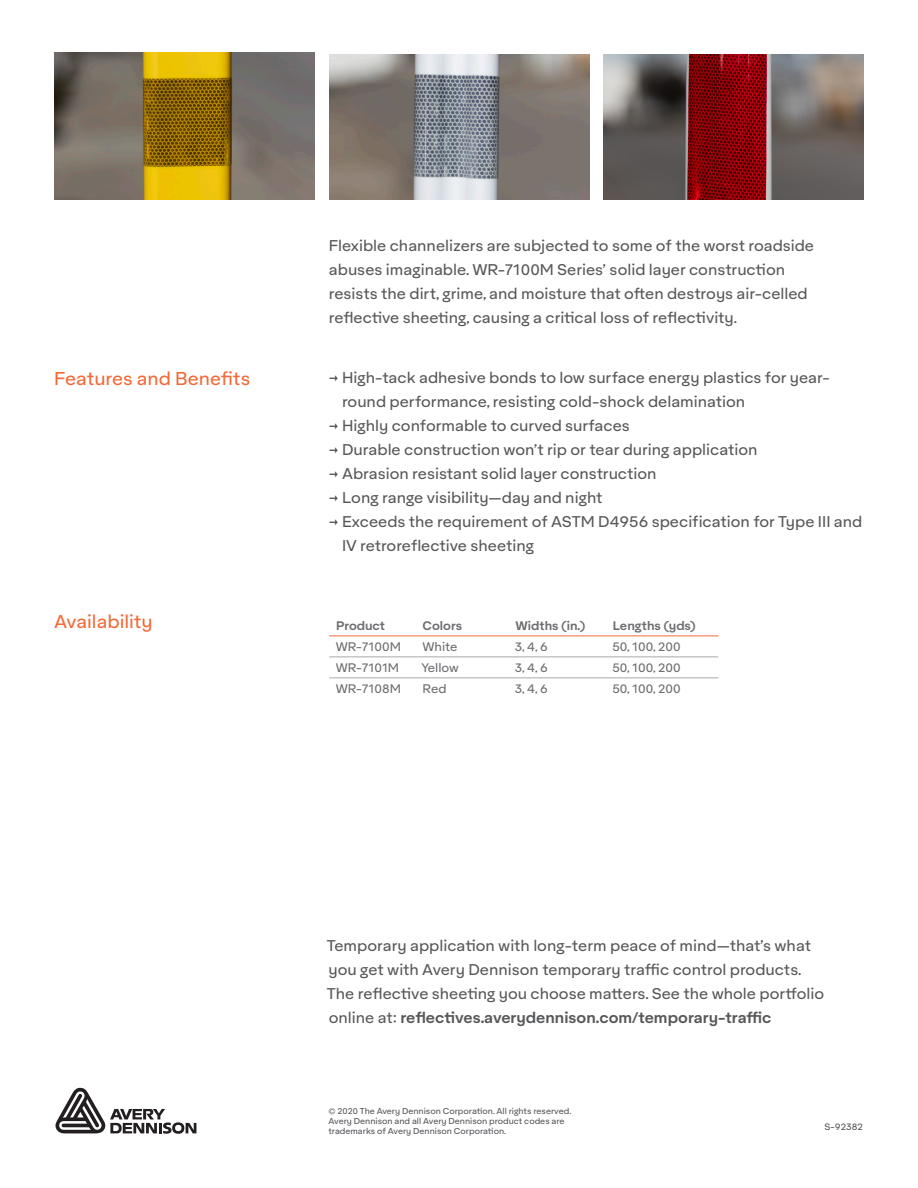
<style>
.page{position:relative;width:918px;height:1188px;background:#fff}
.page>*{position:absolute;margin:0;border:0;box-sizing:border-box;transform-origin:0 0}
.t1{font:18px "Aktifo A";color:#f26a37}
.t2{font:15px/24px "Aktifo A";color:#57585a}
.t3{font:12px "Aktifo A";color:#6c6d70}
.t4{font:600 12px "Aktifo A";color:#6c6d70}
.t5{font:9px "Aktifo A";color:#54555a}
.t6{font:8.25px "Aktifo A";color:#54555a}
.s1{font-weight:600}
</style>
<div class="page">
<svg style="left:55px;top:1087px;width:141px;height:47px"></svg>
<img style="left:54px;top:53px;width:261px;height:146px">
<img style="left:604px;top:54px;width:260px;height:145px">
<img style="left:329px;top:54px;width:261px;height:145px">
<hr style="left:329px;top:635px;width:87px;height:1px;background:#f26a37">
<hr style="left:416px;top:635px;width:93px;height:1px;background:#f26a37">
<hr style="left:509px;top:635px;width:97px;height:1px;background:#f26a37">
<hr style="left:606px;top:635px;width:113px;height:1px;background:#f26a37">
<hr style="left:329px;top:656px;width:87px;height:1px;background:#a8a9ad">
<hr style="left:416px;top:656px;width:93px;height:1px;background:#a8a9ad">
<hr style="left:509px;top:656px;width:97px;height:1px;background:#a8a9ad">
<hr style="left:606px;top:656px;width:113px;height:1px;background:#a8a9ad">
<hr style="left:329px;top:677px;width:87px;height:1px;background:#a8a9ad">
<hr style="left:416px;top:677px;width:93px;height:1px;background:#a8a9ad">
<hr style="left:509px;top:677px;width:97px;height:1px;background:#a8a9ad">
<hr style="left:606px;top:677px;width:113px;height:1px;background:#a8a9ad">
<p class="t1" style="left:54px;top:368px;width:198px">Features and Benefits</p>
<p class="t1" style="left:54px;top:611px;width:100px">Availability</p>
<p class="t2" style="left:329px;top:233px;width:487px">Flexible channelizers are subjected to some of the worst roadside abuses imaginable. WR-7100M Series’ solid layer construction resists the dirt, grime, and moisture that often destroys air-celled reflective sheeting, causing a critical loss of reflectivity.</p>
<p class="t2" style="left:342px;top:365px;width:489px;text-indent:-14px">→ High-tack adhesive bonds to low surface energy plastics for year&shy;round performance, resisting cold-shock delamination</p>
<p class="t2" style="left:328px;top:413px;width:303px">→ Highly conformable to curved surfaces</p>
<p class="t2" style="left:328px;top:437px;width:431px">→ Durable construction won’t rip or tear during application</p>
<p class="t2" style="left:328px;top:461px;width:330px">→ Abrasion resistant solid layer construction</p>
<p class="t2" style="left:328px;top:485px;width:276px">→ Long range visibility—day and night</p>
<p class="t2" style="left:342px;top:509px;width:522px;text-indent:-14px">→ Exceeds the requirement of ASTM D4956 specification for Type III and<br>IV retroreflective sheeting</p>
<p class="t4" style="left:336px;top:618px;width:50px">Product</p>
<p class="t4" style="left:423px;top:618px;width:41px">Colors</p>
<p class="t4" style="left:516px;top:618px;width:72px">Widths (in.)</p>
<p class="t4" style="left:613px;top:618px;width:85px">Lengths (yds)</p>
<p class="t3" style="left:336px;top:639px;width:67px">WR-7100M</p>
<p class="t3" style="left:422px;top:639px;width:36px">White</p>
<p class="t3" style="left:515px;top:639px;width:34px">3, 4, 6</p>
<p class="t3" style="left:612px;top:639px;width:70px">50, 100, 200</p>
<p class="t3" style="left:336px;top:660px;width:65px">WR-7101M</p>
<p class="t3" style="left:422px;top:660px;width:39px">Yellow</p>
<p class="t3" style="left:515px;top:660px;width:34px">3, 4, 6</p>
<p class="t3" style="left:612px;top:660px;width:70px">50, 100, 200</p>
<p class="t3" style="left:336px;top:681px;width:67px">WR-7108M</p>
<p class="t3" style="left:423px;top:681px;width:25px">Red</p>
<p class="t3" style="left:515px;top:681px;width:34px">3, 4, 6</p>
<p class="t3" style="left:612px;top:681px;width:70px">50, 100, 200</p>
<p class="t2" style="left:327px;top:933px;width:499px">Temporary application with long-term peace of mind—that’s what you get with Avery Dennison temporary traffic control products.<br>The reflective sheeting you choose matters. See the whole portfolio online at: <span class="s1">reflectives.averydennison.com/temporary-traffic</span></p>
<p class="t6" style="left:328px;top:1106px;width:244px">© 2020 The Avery Dennison Corporation. All rights reserved.</p>
<p class="t6" style="left:328px;top:1116px;width:238px">Avery Dennison and all Avery Dennison product codes are</p>
<p class="t6" style="left:328px;top:1125px;width:179px">trademarks of Avery Dennison Corporation.</p>
<p class="t5" style="left:825px;top:1121px;width:40px">S-92382</p>
</div>
